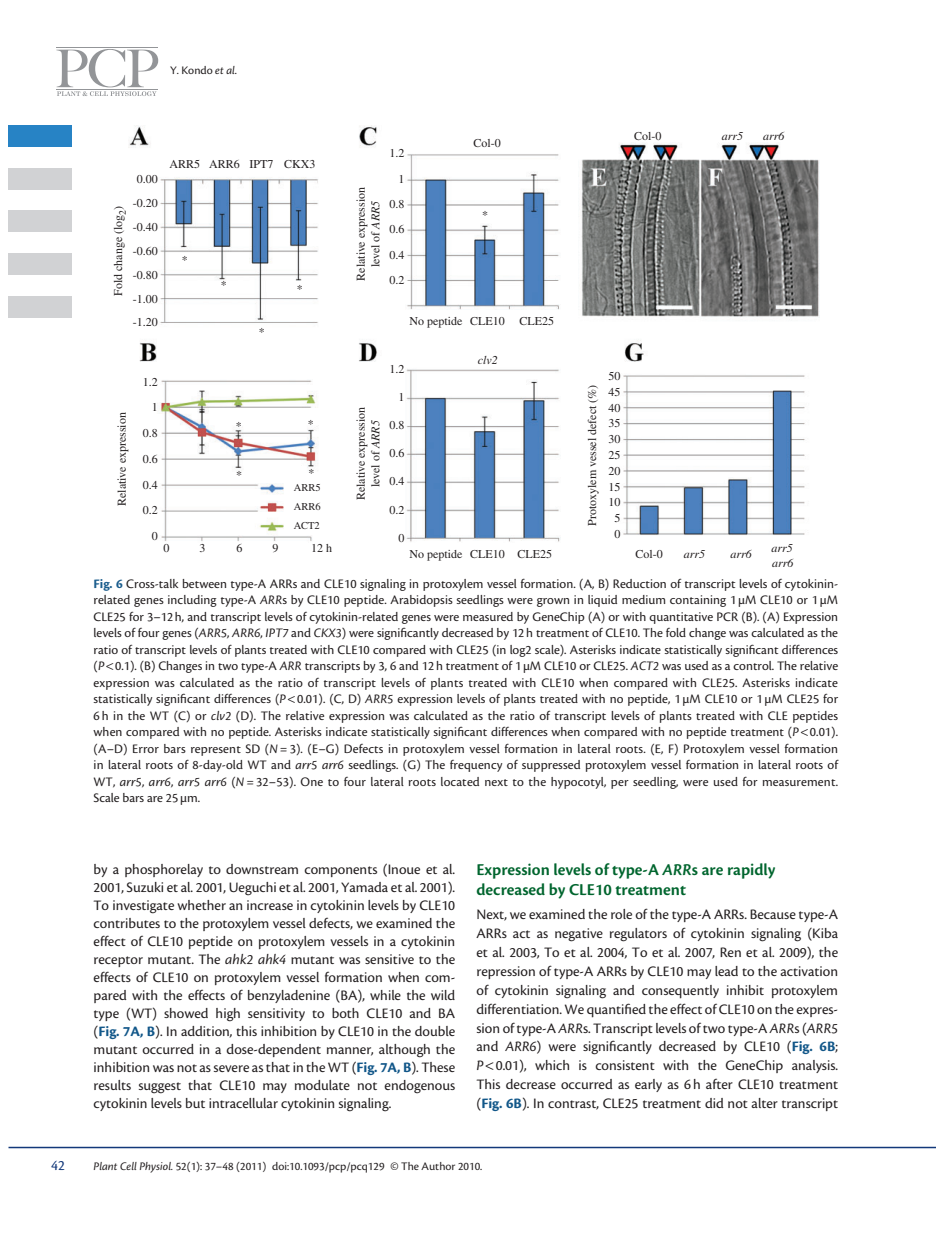
<style>
.page{position:relative;width:936px;height:1234px;background:#fff}
.page>*{position:absolute;margin:0;border:0;box-sizing:border-box;transform-origin:0 0}
.t1{font:600 17.25px/20.4px "Cronos L";color:#00652e}
.t2{font:15px/18px "Cronos L";color:#231f20;text-align:justify}
.t3{font:15px "Cronos L";color:#13397a}
.t4{font:13.5px/16.5px "Cronos L";letter-spacing:.01em;color:#231f20;text-align:justify}
.t5{font:12px/15.8px "Times";color:#231f20;text-align:center}
.t6{font:12px "Cronos L";color:#231f20}
.t7{font:italic 12px "Times";color:#231f20}
.t8{font:10.5px/19.2px "Times";color:#231f20;text-align:justify}
.s1{font-style:italic}
.s2{font-weight:700;color:#1b5d8d}
.s3{font-weight:700;color:#125789}
</style>
<div class="page">
<img style="left:129px;top:126px;width:690px;height:416px">
<hr style="left:9px;top:1146px;width:926px;height:1px;background:#13397a">
<svg style="left:56px;top:49px;width:102px;height:47px"></svg>
<hr style="left:56px;top:89px;width:102px;height:1px;background:#939598">
<hr style="left:56px;top:47px;width:102px;height:1px;background:#939598">
<div style="left:9px;top:253px;width:63px;height:21px;background:#d1d2d4"></div>
<div style="left:9px;top:296px;width:63px;height:21px;background:#d1d2d4"></div>
<div style="left:9px;top:168px;width:63px;height:21px;background:#d1d2d4"></div>
<div style="left:9px;top:126px;width:63px;height:21px;background:#2783c5"></div>
<div style="left:9px;top:211px;width:63px;height:21px;background:#d1d2d4"></div>
<p class="t3" style="left:51px;top:1159px;width:15px">42</p>
<p class="t6" style="left:170px;top:66px;width:68px">Y. Kondo <span class="s1">et al</span>.</p>
<p class="t5" style="left:137px;top:172px;width:22px">0.00</p>
<p class="t5" style="left:133px;top:196px;width:26px">-0.20</p>
<p class="t5" style="left:111px;top:296px;width:92px;rotate:-90deg">Fold change (log<sub>2</sub>)</p>
<p class="t5" style="left:133px;top:216px;width:26px;line-height:23.5px;text-align:justify">-0.40 -0.60 -0.80 -1.00 -1.20</p>
<p class="t5" style="left:169px;top:157px;width:32px">ARR5</p>
<p class="t5" style="left:209px;top:157px;width:108px">ARR6 IPT7 CKX3</p>
<p class="t5" style="left:182px;top:253px;width:7px">*</p>
<p class="t5" style="left:221px;top:278px;width:7px">*</p>
<p class="t5" style="left:259px;top:325px;width:7px">*</p>
<p class="t5" style="left:297px;top:282px;width:7px">*</p>
<p class="t5" style="left:355px;top:281px;width:95px;line-height:14.4px;rotate:-90deg">Relative expression level of <span class="s1">ARR5</span></p>
<p class="t5" style="left:143px;top:369px;width:16px;line-height:25.8px;text-align:right">1.2<br>1<br>0.8<br>0.6<br>0.4<br>0.2<br>0</p>
<p class="t5" style="left:115px;top:506px;width:95px;rotate:-90deg">Relative expression</p>
<p class="t5" style="left:355px;top:500px;width:95px;line-height:14.4px;rotate:-90deg">Relative expression level of <span class="s1">ARR5</span></p>
<p class="t5" style="left:236px;top:419px;width:7px">*</p>
<p class="t5" style="left:308px;top:417px;width:7px">*</p>
<p class="t5" style="left:236px;top:467px;width:7px">*</p>
<p class="t5" style="left:308px;top:466px;width:7px">*</p>
<p class="t8" style="left:294px;top:478px;width:28px">ARR5<br>ARR6<br>ACT2</p>
<p class="t5" style="left:163px;top:541px;width:7px">0</p>
<p class="t5" style="left:200px;top:541px;width:7px">3</p>
<p class="t5" style="left:236px;top:541px;width:7px">6</p>
<p class="t5" style="left:272px;top:541px;width:7px">9</p>
<p class="t5" style="left:311px;top:541px;width:22px">12 h</p>
<p class="t5" style="left:389px;top:142px;width:16px;line-height:25.3px;text-align:right">1.2<br>1<br>0.8<br>0.6<br>0.4<br>0.2</p>
<p class="t5" style="left:473px;top:136px;width:29px">Col-0</p>
<p class="t5" style="left:482px;top:208px;width:7px">*</p>
<p class="t5" style="left:409px;top:314px;width:97px">No peptide CLE10</p>
<p class="t7" style="left:478px;top:356px;width:21px">clv2</p>
<p class="t5" style="left:389px;top:362px;width:16px">1.2</p>
<p class="t5" style="left:398px;top:390px;width:7px">1</p>
<p class="t5" style="left:389px;top:418px;width:16px">0.8</p>
<p class="t5" style="left:389px;top:446px;width:16px">0.6</p>
<p class="t5" style="left:389px;top:474px;width:16px">0.4</p>
<p class="t5" style="left:389px;top:502px;width:16px">0.2</p>
<p class="t5" style="left:398px;top:530px;width:7px">0</p>
<p class="t5" style="left:519px;top:314px;width:36px">CLE25</p>
<p class="t5" style="left:409px;top:546px;width:144px">No peptide CLE10 CLE25</p>
<p class="t5" style="left:634px;top:129px;width:29px">Col-0</p>
<p class="t7" style="left:721px;top:131px;width:23px">arr5</p>
<p class="t7" style="left:763px;top:131px;width:23px">arr6</p>
<p class="t5" style="left:585px;top:526px;width:143px;rotate:-90deg">Protoxylem vessel defect (%)</p>
<p class="t5" style="left:608px;top:369px;width:13px">50<br>45<br>40<br>35<br>30<br>25<br>20<br>15<br>10<br>5<br>0</p>
<p class="t5" style="left:635px;top:546px;width:29px">Col-0</p>
<p class="t7" style="left:683px;top:549px;width:23px">arr5</p>
<p class="t7" style="left:730px;top:549px;width:23px">arr6</p>
<p class="t7" style="left:771px;top:543px;width:23px">arr5</p>
<p class="t7" style="left:772px;top:558px;width:23px">arr6</p>
<p class="t4" style="left:94px;top:576px;width:746px"><span class="s2">Fig. 6</span> Cross-talk between type-A ARRs and CLE10 signaling in protoxylem vessel formation. (A, B) Reduction of transcript levels of cytokinin&shy;related genes including type-A <span class="s1">ARR</span> s by CLE10 peptide. Arabidopsis seedlings were grown in liquid medium containing 1 μM CLE10 or 1 μM CLE25 for 3–12 h, and transcript levels of cytokinin-related genes were measured by GeneChip (A) or with quantitative PCR (B). (A) Expression levels of four genes ( <span class="s1">ARR5</span> , <span class="s1">ARR6</span> , <span class="s1">IPT7</span> and <span class="s1">CKX3</span> ) were significantly decreased by 12 h treatment of CLE10. The fold change was calculated as the ratio of transcript levels of plants treated with CLE10 compared with CLE25 (in log2 scale). Asterisks indicate statistically significant differences ( <span class="s1">P</span> 0.1). (B) Changes in two type-A <span class="s1">ARR</span> transcripts by 3, 6 and 12 h treatment of 1 μM CLE10 or CLE25. <span class="s1">ACT2</span> was used as a control. The relative expression was calculated as the ratio of transcript levels of plants treated with CLE10 when compared with CLE25. Asterisks indicate statistically significant differences ( <span class="s1">P</span> 0.01). (C, D) <span class="s1">ARR5</span> expression levels of plants treated with no peptide, 1 μM CLE10 or 1 μM CLE25 for 6 h in the WT (C) or <span class="s1">clv2</span> (D). The relative expression was calculated as the ratio of transcript levels of plants treated with CLE peptides when compared with no peptide. Asterisks indicate statistically significant differences when compared with no peptide treatment ( <span class="s1">P</span> 0.01). (A–D) Error bars represent SD ( <span class="s1">N</span> = 3). (E–G) Defects in protoxylem vessel formation in lateral roots. (E, F) Protoxylem vessel formation in lateral roots of 8-day-old WT and <span class="s1">arr5 arr6</span> seedlings. (G) The frequency of suppressed protoxylem vessel formation in lateral roots of WT, <span class="s1">arr5</span> , <span class="s1">arr6</span> , <span class="s1">arr5 arr6</span> ( <span class="s1">N</span> = 32–53). One to four lateral roots located next to the hypocotyl, per seedling, were used for measurement.<br>Scale bars are 25 μm.</p>
<p class="t2" style="left:94px;top:860px;width:363px">by a phosphorelay to downstream components ( Inoue et al.<br>2001 , Suzuki et al. 2001 , Ueguchi et al. 2001 , Yamada et al. 2001 ).<br>To investigate whether an increase in cytokinin levels by CLE10 contributes to the protoxylem vessel defects, we examined the effect of CLE10 peptide on protoxylem vessels in a cytokinin receptor mutant. The <span class="s1">ahk2 ahk4</span> mutant was sensitive to the effects of CLE10 on protoxylem vessel formation when com&shy;pared with the effects of benzyladenine (BA), while the wild type (WT) showed high sensitivity to both CLE10 and BA ( <span class="s3">Fig. 7A, B</span>). In addition, this inhibition by CLE10 in the double mutant occurred in a dose-dependent manner, although the inhibition was not as severe as that in the WT ( <span class="s3">Fig. 7A, B</span> ). These results suggest that CLE10 may modulate not endogenous cytokinin levels but intracellular cytokinin signaling.</p>
<p class="t1" style="left:476px;top:860px;width:300px">Expression levels of type-A <span class="s1">ARR</span> s are rapidly decreased by CLE10 treatment</p>
<p class="t2" style="left:476px;top:906px;width:363px;line-height:18.9px">Next, we examined the role of the type-A ARRs. Because type-A ARRs act as negative regulators of cytokinin signaling ( Kiba et al. 2003 , To et al. 2004 , To et al. 2007 , Ren et al. 2009 ), the repression of type-A ARRs by CLE10 may lead to the activation of cytokinin signaling and consequently inhibit protoxylem differentiation. We quantified the effect of CLE10 on the expres&shy;sion of type-A <span class="s1">ARR</span> s. Transcript levels of two type-A <span class="s1">ARR</span> s ( <span class="s1">ARR5 </span>and <span class="s1">ARR6</span> ) were significantly decreased by CLE10 ( <span class="s3">Fig. 6B</span> ; <span class="s1">P</span> 0.01), which is consistent with the GeneChip analysis.<br>This decrease occurred as early as 6 h after CLE10 treatment ( <span class="s3">Fig. 6B</span> ). In contrast, CLE25 treatment did not alter transcript</p>
<p class="t6" style="left:94px;top:1161px;width:390px"><span class="s1">Plant Cell Physiol.</span> 52(1): 37–48 (2011) doi:10.1093/pcp/pcq129 © The Author 2010.</p>
</div>
